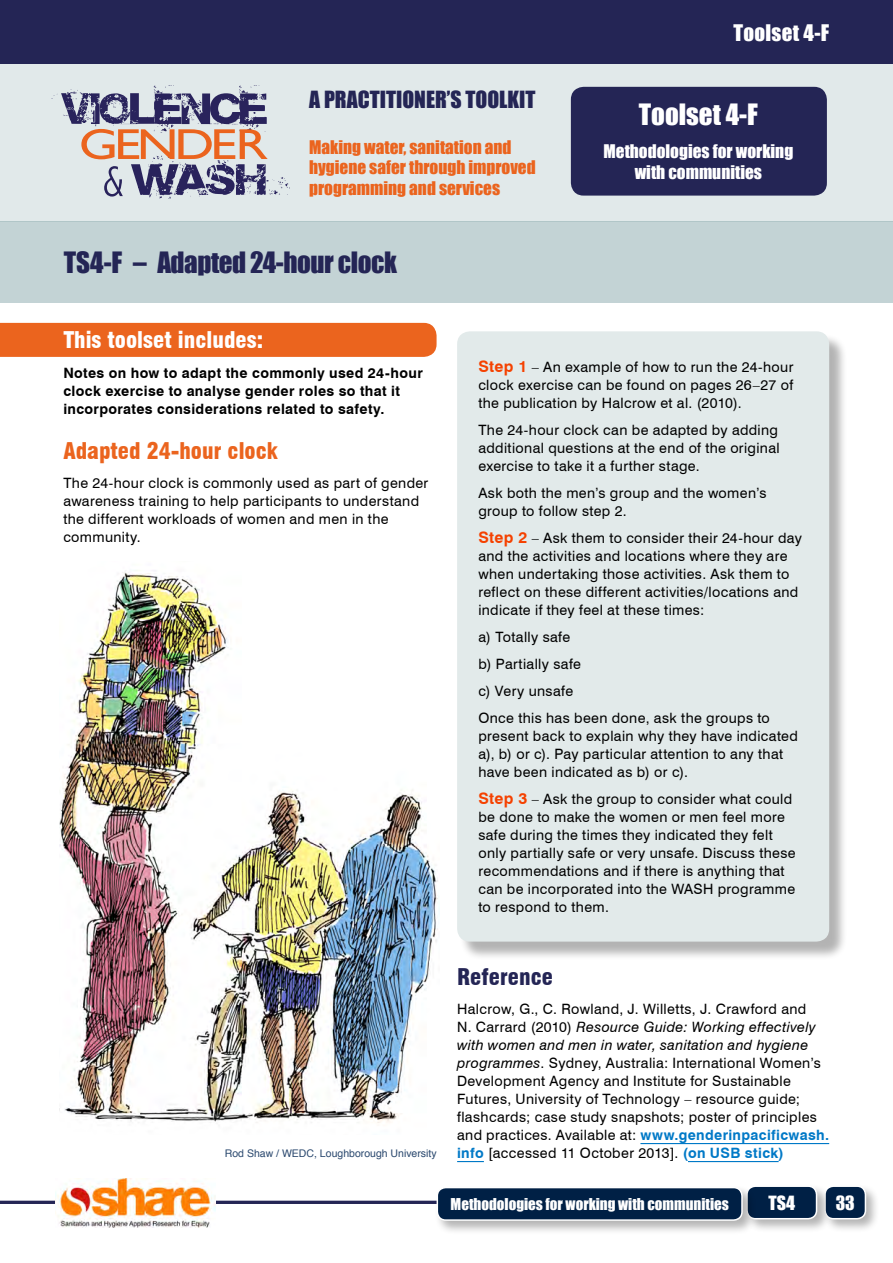
<style>
.page{position:relative;width:893px;height:1263px;background:#fff}
.page>*{position:absolute;margin:0;border:0;box-sizing:border-box;transform-origin:0 0}
.t1{font:43.5px "Gill Sans";letter-spacing:-.075em;color:#eb641e;scale:1.22 1}
.t2{font:27px "Impact";letter-spacing:-.015em;color:#242555}
.t3{font:27px "Impact";color:#fff}
.t4{font:900 condensed 22.5px "Swiss 721 BT";color:#fff}
.t5{font:900 condensed 22.5px "Swiss 721 BT";color:#eb641e}
.t6{font:900 condensed 22.5px "Swiss 721 BT";color:#242555}
.t7{font:21.75px "Impact";color:#242555}
.t8{font:21px "Impact";letter-spacing:.015em;color:#fff}
.t9{font:18px "Impact";color:#fff}
.t10{font:17.25px/20.7px "Impact";color:#eb641e}
.t11{font:17.25px/20.7px "Impact";color:#fff;text-align:center}
.t12{font:15px "Impact";color:#fff}
.t13{font:14.25px/18px "Swiss 721 BT";letter-spacing:.025em;color:#000}
.t14{font:700 14.25px/18px "Swiss 721 BT";letter-spacing:.025em;color:#000}
.t15{font:10.5px "Helvetica";color:#2a486e}
.s1{font-weight:700;font-size:15.75px;color:#f54100}
.s2{font-style:italic}
.s3{font-weight:700;color:#0079c7}
</style>
<div class="page">
<div style="left:0;top:222px;width:893px;height:81px;background:#c3d3d5"></div>
<div style="left:0;top:0;width:893px;height:64px;background:#242555"></div>
<hr style="left:0;top:1201px;width:694px;height:3px;background:#242555">
<img style="left:55px;top:1178px;width:160px;height:49px">
<div style="left:822px;top:1183px;width:58px;height:51px;background:#000;opacity:.3"></div>
<div style="left:825px;top:1186px;width:40px;height:33px;background:#002045;border-radius:9px"></div>
<div style="left:824px;top:1185px;width:42px;height:34px;border:2px solid #fff;border-radius:9px"></div>
<div style="left:744px;top:1183px;width:87px;height:51px;background:#000;opacity:.3"></div>
<div style="left:747px;top:1186px;width:69px;height:33px;background:#002045;border-radius:9px"></div>
<div style="left:746px;top:1185px;width:71px;height:34px;border:2px solid #fff;border-radius:9px"></div>
<div style="left:434px;top:1185px;width:323px;height:50px;background:#000;opacity:.3"></div>
<div style="left:437px;top:1187px;width:305px;height:33px;background:#002045;border-radius:9px"></div>
<div style="left:437px;top:1187px;width:306px;height:34px;border:2px solid #fff;border-radius:9px"></div>
<div style="left:0;top:64px;width:893px;height:158px;background:#e1e9ea"></div>
<svg style="left:131px;top:156px;width:159px;height:43px"></svg>
<svg style="left:51px;top:85px;width:216px;height:48px"></svg>
<svg style="left:104px;top:166px;width:19px;height:31px"></svg>
<div style="left:571px;top:87px;width:256px;height:109px;background:#242555;border-radius:13px"></div>
<div style="left:0;top:323px;width:437px;height:34px;background:#eb641e"></div>
<hr style="left:640px;top:1143px;width:189px;height:1px;background:#0079c7">
<svg style="left:457px;top:1161px;width:27px;height:1px"></svg>
<hr style="left:688px;top:1161px;width:91px;height:1px;background:#0079c7">
<div style="left:459px;top:333px;width:389px;height:627px;background:#000;opacity:.3"></div>
<div style="left:457px;top:331px;width:372px;height:610px;background:#e2eaea;border-radius:13px"></div>
<img style="left:59px;top:570px;width:381px;height:553px">
<h1 class="t1" style="left:79px;top:119px;width:156px">GENDER</h1>
<h3 class="t7" style="left:309px;top:83px;width:228px">A PRACTITIONER’S TOOLKIT</h3>
<p class="t10" style="left:309px;top:136px;width:228px">Making water, sanitation and hygiene safer through improved programming and services</p>
<h2 class="t2" style="left:64px;top:242px;width:335px">TS4-F – Adapted 24-hour clock</h2>
<h3 class="t8" style="left:733px;top:17px;width:97px">Toolset 4-F</h3>
<h2 class="t3" style="left:639px;top:94px;width:121px">Toolset 4-F</h2>
<p class="t11" style="left:603px;top:140px;width:191px">Methodologies for working with communities</p>
<h3 class="t4" style="left:63px;top:327px;width:201px">This toolset includes:</h3>
<p class="t14" style="left:63px;top:363px;width:361px">Notes on how to adapt the commonly used 24-hour clock exercise to analyse gender roles so that it incorporates considerations related to safety.</p>
<h3 class="t5" style="left:63px;top:437px;width:216px">Adapted 24-hour clock</h3>
<p class="t13" style="left:63px;top:474px;width:367px">The 24-hour clock is commonly used as part of gender awareness training to help participants to understand the different workloads of women and men in the community.</p>
<p class="t13" style="left:478px;top:358px;width:317px;text-align:justify"><span class="s1">Step 1</span> – An example of how to run the 24-hour clock exercise can be found on pages 26–27 of the publication by Halcrow et al. (2010).</p>
<p class="t13" style="left:478px;top:421px;width:303px;text-align:justify">The 24-hour clock can be adapted by adding additional questions at the end of the original exercise to take it a further stage.</p>
<p class="t13" style="left:478px;top:484px;width:290px">Ask both the men’s group and the women’s group to follow step 2.</p>
<p class="t13" style="left:478px;top:529px;width:325px"><span class="s1">Step 2</span> – Ask them to consider their 24-hour day and the activities and locations where they are when undertaking those activities. Ask them to reflect on these different activities/locations and indicate if they feel at these times:</p>
<p class="t13" style="left:478px;top:624px;width:293px;line-height:27px">a) Totally safe<br>b) Partially safe<br>c) Very unsafe<br>Once this has been done, ask the groups to</p>
<p class="t13" style="left:478px;top:727px;width:321px">present back to explain why they have indicated a), b) or c). Pay particular attention to any that have been indicated as b) or c).</p>
<p class="t13" style="left:478px;top:790px;width:319px"><span class="s1">Step 3</span> – Ask the group to consider what could be done to make the women or men feel more safe during the times they indicated they felt only partially safe or very unsafe. Discuss these recommendations and if there is anything that can be incorporated into the WASH programme to respond to them.</p>
<p class="t15" style="left:225px;top:1145px;width:213px">Rod Shaw / WEDC, Loughborough University</p>
<h3 class="t6" style="left:457px;top:963px;width:97px">Reference</h3>
<p class="t13" style="left:457px;top:999px;width:373px">Halcrow, G., C. Rowland, J. Willetts, J. Crawford and<br>N. Carrard (2010) <span class="s2">Resource Guide: Working effectively with women and men in water, sanitation and hygiene programmes</span>. Sydney, Australia: International Women’s Development Agency and Institute for Sustainable Futures, University of Technology – resource guide; flashcards; case study snapshots; poster of principles and practices. Available at: <span class="s3">www.genderinpacificwash. info</span> [accessed 11 October 2013]. <span class="s3">(on USB stick)</span></p>
<p class="t12" style="left:451px;top:1193px;width:280px">Methodologies for working with communities</p>
<p class="t9" style="left:768px;top:1188px;width:28px">TS4</p>
<p class="t9" style="left:836px;top:1188px;width:21px">33</p>
</div>
